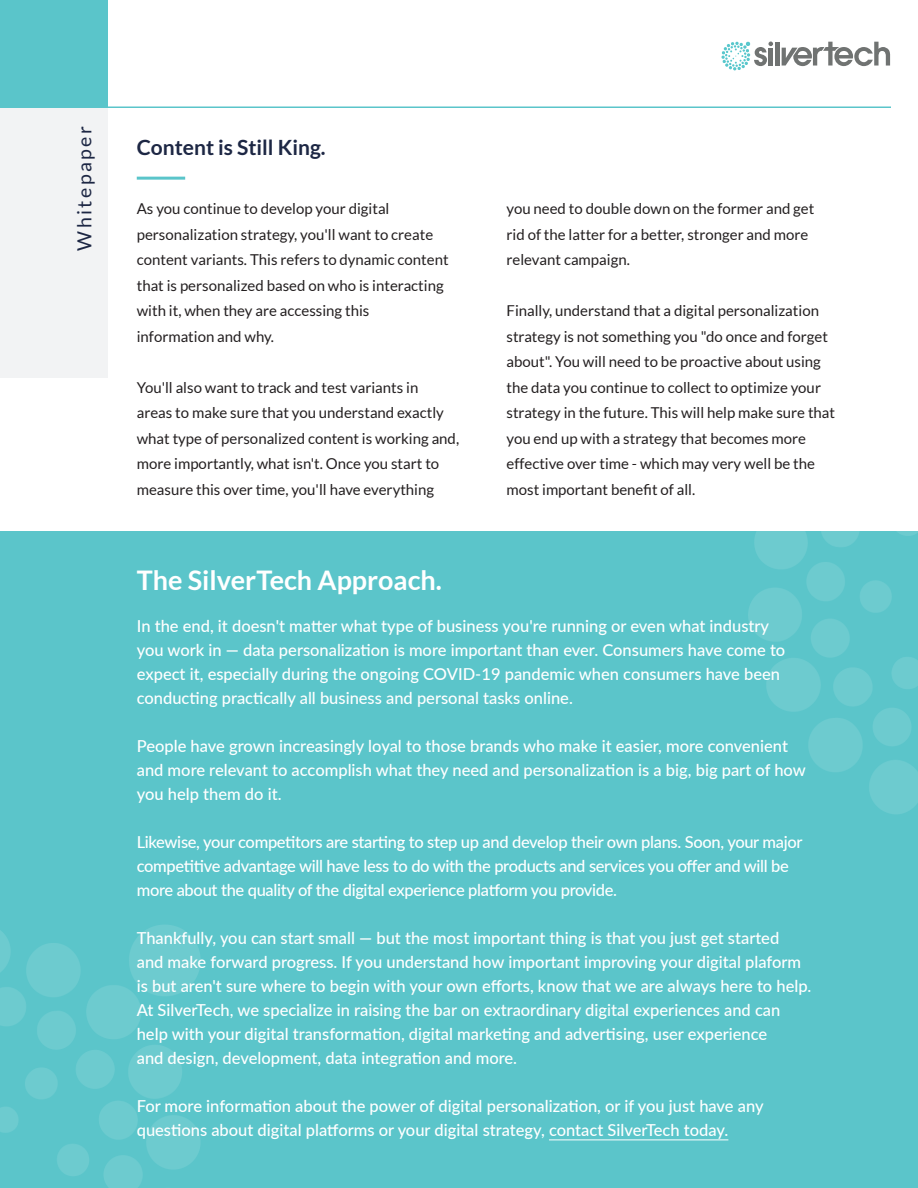
<style>
.page{position:relative;width:918px;height:1188px;background:#fff}
.page>*{position:absolute;margin:0;border:0;box-sizing:border-box;transform-origin:0 0}
.t1{font:700 27px "Lato";color:#fff}
.t2{font:700 21px "Lato";color:#1d2744}
.t3{font:19.5px "Lato";letter-spacing:.125em;color:#1d2744}
.t4{font:500 16.5px/24px "Lato";color:#fff}
.t5{font:500 16.5px/24px "Lato";letter-spacing:-.02em;color:#fff}
.t6{font:15px/25.5px "Lato";color:#231f20}
</style>
<div class="page">
<hr style="left:775px;top:42px;width:4px;height:24px;background:#707372">
<svg style="left:782px;top:42px;width:108px;height:24px"></svg>
<svg style="left:721px;top:42px;width:52px;height:28px"></svg>
<div style="left:0;top:0;width:108px;height:108px;background:#5ac5ca"></div>
<div style="left:0;top:108px;width:108px;height:270px;background:#f2f3f4"></div>
<hr style="left:108px;top:106px;width:783px;height:2px;background:#5ac5ca">
<hr style="left:137px;top:177px;width:48px;height:3px;background:#5ac5ca">
<div style="left:0;top:531px;width:918px;height:657px;background:#5bc5ca"></div>
<img style="left:0;top:925px;width:200px;height:263px">
<img style="left:749px;top:531px;width:169px;height:283px">
<hr style="left:549px;top:1140px;width:179px;height:1px;background:#fff">
<p class="t3" style="left:74px;top:251px;width:126px;rotate:-90deg">Whitepaper</p>
<p class="t2" style="left:137px;top:135px;width:190px">Content is Still King.</p>
<p class="t6" style="left:137px;top:196px;width:313px">As you continue to develop your digital personalization strategy, you'll want to create content variants. This refers to dynamic content that is personalized based on who is interacting with it, when they are accessing this information and why.</p>
<p class="t6" style="left:137px;top:374px;width:324px">You'll also want to track and test variants in<br>areas to make sure that you understand exactly what type of personalized content is working and, more importantly, what isn't. Once you start to measure this over time, you'll have everything</p>
<p class="t6" style="left:507px;top:196px;width:309px">you need to double down on the former and get rid of the latter for a better, stronger and more relevant campaign.</p>
<p class="t6" style="left:507px;top:298px;width:330px">Finally, understand that a digital personalization strategy is not something you "do once and forget about". You will need to be proactive about using the data you continue to collect to optimize your strategy in the future. This will help make sure that you end up with a strategy that becomes more effective over time - which may very well be the most important benefit of all.</p>
<p class="t1" style="left:137px;top:565px;width:307px">The SilverTech Approach.</p>
<p class="t4" style="left:137px;top:613px;width:650px">In the end, it doesn't matter what type of business you're running or even what industry you work in — data personalization is more important than ever. Consumers have come to expect it, especially during the ongoing COVID-19 pandemic when consumers have been conducting practically all business and personal tasks online.</p>
<p class="t4" style="left:137px;top:733px;width:671px">People have grown increasingly loyal to those brands who make it easier, more convenient and more relevant to accomplish what they need and personalization is a big, big part of how you help them do it.</p>
<p class="t5" style="left:137px;top:829px;width:667px">Likewise, your competitors are starting to step up and develop their own plans. Soon, your major competitive advantage will have less to do with the products and services you offer and will be more about the quality of the digital experience platform you provide.</p>
<p class="t4" style="left:137px;top:925px;width:666px">Thankfully, you can start small — but the most important thing is that you just get started and make forward progress. If you understand how important improving your digital plaform</p>
<p class="t4" style="left:137px;top:973px;width:676px">is but aren't sure where to begin with your own efforts, know that we are always here to help.<br>At SilverTech, we specialize in raising the bar on extraordinary digital experiences and can help with your digital transformation, digital marketing and advertising, user experience<br>and design, development, data integration and more.</p>
<p class="t4" style="left:137px;top:1093px;width:628px">For more information about the power of digital personalization, or if you just have any questions about digital platforms or your digital strategy, contact SilverTech today.</p>
</div>
